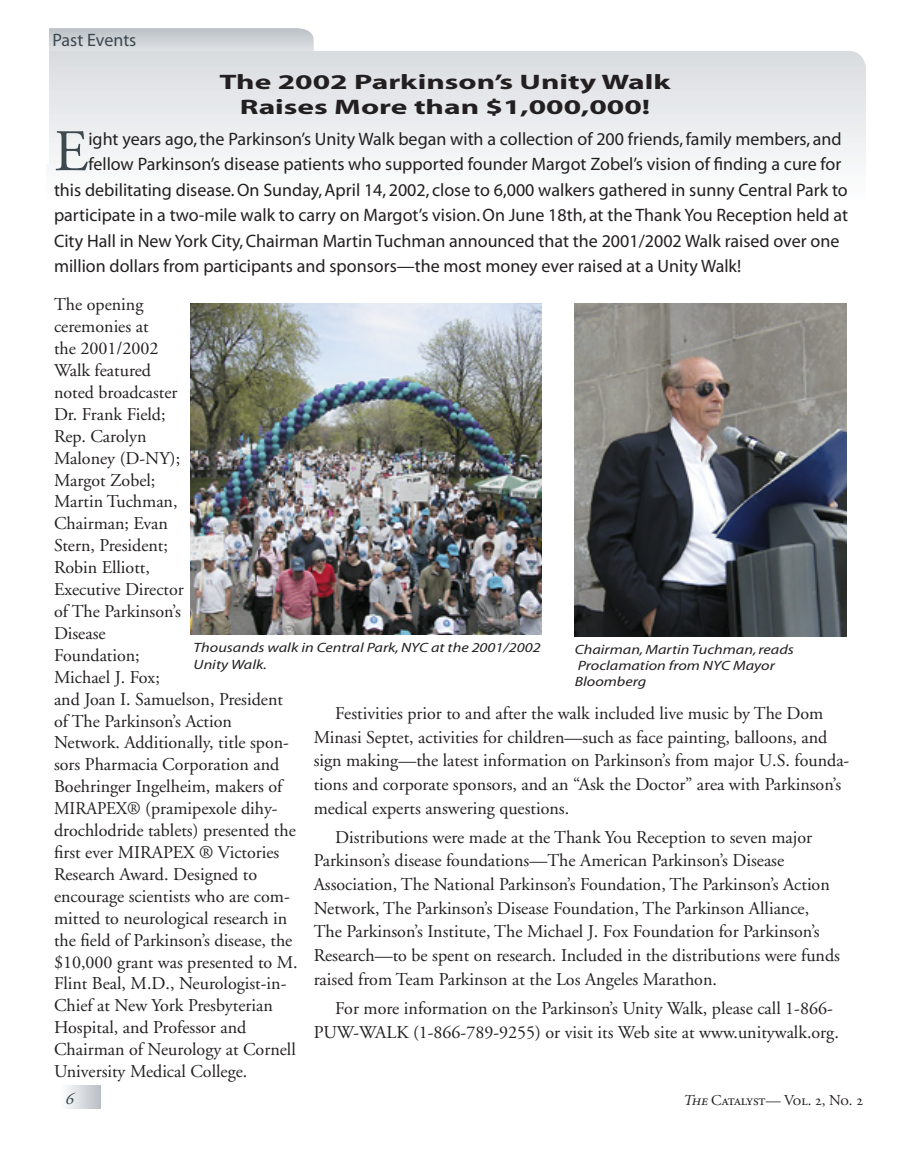
<style>
.page{position:relative;width:905px;height:1175px;background:#fff}
.page>*{position:absolute;margin:0;border:0;box-sizing:border-box;transform-origin:0 0}
.t1{font:58.8px "Adobe Garamond";color:#3d484f}
.t2{font:700 21px/25.5px "Myriad";color:#231f20;text-align:center;scale:1.5 1}
.t3{font:18px/21.9px "Adobe Garamond";color:#231f20}
.t4{font:18px "Myriad";color:#231f20}
.t5{font:18px "Myriad";color:#3d484f}
.t6{font:italic 18px "Adobe Garamond Regular SC";color:#3d484f}
.t7{font:15px "Adobe Garamond Regular SC";letter-spacing:-.015em;color:#231f20}
.t8{font:italic 13.5px/16.2px "Myriad";color:#231f20;scale:1.2 1}
.s1{font-style:italic}
</style>
<div class="page">
<div style="left:60px;top:1085px;width:41px;height:23px;background:linear-gradient(to right,#fff,#b9bec5)"></div>
<svg style="left:49px;top:28px;width:265px;height:23px;background:#cdd2d6"></svg>
<svg style="left:49px;top:51px;width:817px;height:113px;fill:#e6e9eb"></svg>
<img style="left:190px;top:303px;width:352px;height:332px">
<img style="left:574px;top:303px;width:272px;height:333px">
<p class="t5" style="left:53px;top:31px;width:85px">Past Events</p>
<p class="t2" style="left:219px;top:69px;width:302px">The 2002 Parkinson’s Unity Walk<br>Raises More than $1,000,000!</p>
<h1 class="t1" style="left:54px;top:120px;width:36px">E</h1>
<p class="t4" style="left:88px;top:130px;width:754px">ight years ago, the Parkinson’s Unity Walk began with a collection of 200 friends, family members, and</p>
<p class="t4" style="left:88px;top:155px;width:754px">fellow Parkinson’s disease patients who supported founder Margot Zobel’s vision of finding a cure for</p>
<p class="t4" style="left:54px;top:181px;width:795px">this debilitating disease. On Sunday, April 14, 2002, close to 6,000 walkers gathered in sunny Central Park to</p>
<p class="t4" style="left:54px;top:206px;width:795px">participate in a two-mile walk to carry on Margot’s vision. On June 18th, at the Thank You Reception held at</p>
<p class="t4" style="left:54px;top:232px;width:786px">City Hall in New York City, Chairman Martin Tuchman announced that the 2001/2002 Walk raised over one</p>
<p class="t4" style="left:54px;top:257px;width:688px">million dollars from participants and sponsors—the most money ever raised at a Unity Walk!</p>
<p class="t3" style="left:54px;top:294px;width:245px">The opening<br>ceremonies at<br>the 2001/2002<br>Walk featured<br>noted broadcaster<br>Dr. Frank Field;<br>Rep. Carolyn<br>Maloney (D-NY);<br>Margot Zobel;<br>Martin Tuchman,<br>Chairman; Evan<br>Stern, President;<br>Robin Elliott,<br>Executive Director<br>of The Parkinson’s<br>Disease<br>Foundation;<br>Michael J. Fox;<br>and Joan I. Samuelson, President of The Parkinson’s Action<br>Network. Additionally, title spon&shy;sors Pharmacia Corporation and<br>Boehringer Ingelheim, makers of<br>MIRAPEX® (pramipexole dihy&shy;drochlodride tablets) presented the first ever MIRAPEX ® Victories<br>Research Award. Designed to encourage scientists who are com&shy;mitted to neurological research in the field of Parkinson’s disease, the $10,000 grant was presented to M.<br>Flint Beal, M.D., Neurologist-in-<br>Chief at New York Presbyterian<br>Hospital, and Professor and<br>Chairman of Neurology at Cornell<br>University Medical College.</p>
<p class="t8" style="left:194px;top:640px;width:291px">Thousands walk in Central Park, NYC at the 2001/2002<br>Unity Walk.</p>
<p class="t8" style="left:574px;top:642px;width:184px">Chairman, Martin Tuchman, reads<br>Proclamation from NYC Mayor<br>Bloomberg</p>
<p class="t3" style="left:314px;top:702px;width:537px;line-height:23.7px;text-indent:22px">Festivities prior to and after the walk included live music by The Dom Minasi Septet, activities for children—such as face painting, balloons, and sign making—the latest information on Parkinson’s from major U.S. founda&shy;tions and corporate sponsors, and an “Ask the Doctor” area with Parkinson’s medical experts answering questions.</p>
<p class="t3" style="left:314px;top:825px;width:528px;line-height:23.7px;text-indent:22px">Distributions were made at the Thank You Reception to seven major Parkinson’s disease foundations—The American Parkinson’s Disease Association, The National Parkinson’s Foundation, The Parkinson’s Action Network, The Parkinson’s Disease Foundation, The Parkinson Alliance, The Parkinson’s Institute, The Michael J. Fox Foundation for Parkinson’s Research—to be spent on research. Included in the distributions were funds raised from Team Parkinson at the Los Angeles Marathon.</p>
<p class="t3" style="left:314px;top:996px;width:526px;line-height:24px;text-indent:22px">For more information on the Parkinson’s Unity Walk, please call 1-866-<br>PUW-WALK (1-866-789-9255) or visit its Web site at www.unitywalk.org.</p>
<p class="t6" style="left:65px;top:1088px;width:15px">6</p>
<p class="t7" style="left:683px;top:1092px;width:181px"><span class="s1">The</span> Catalyst— Vol. 2, No. 2</p>
</div>
